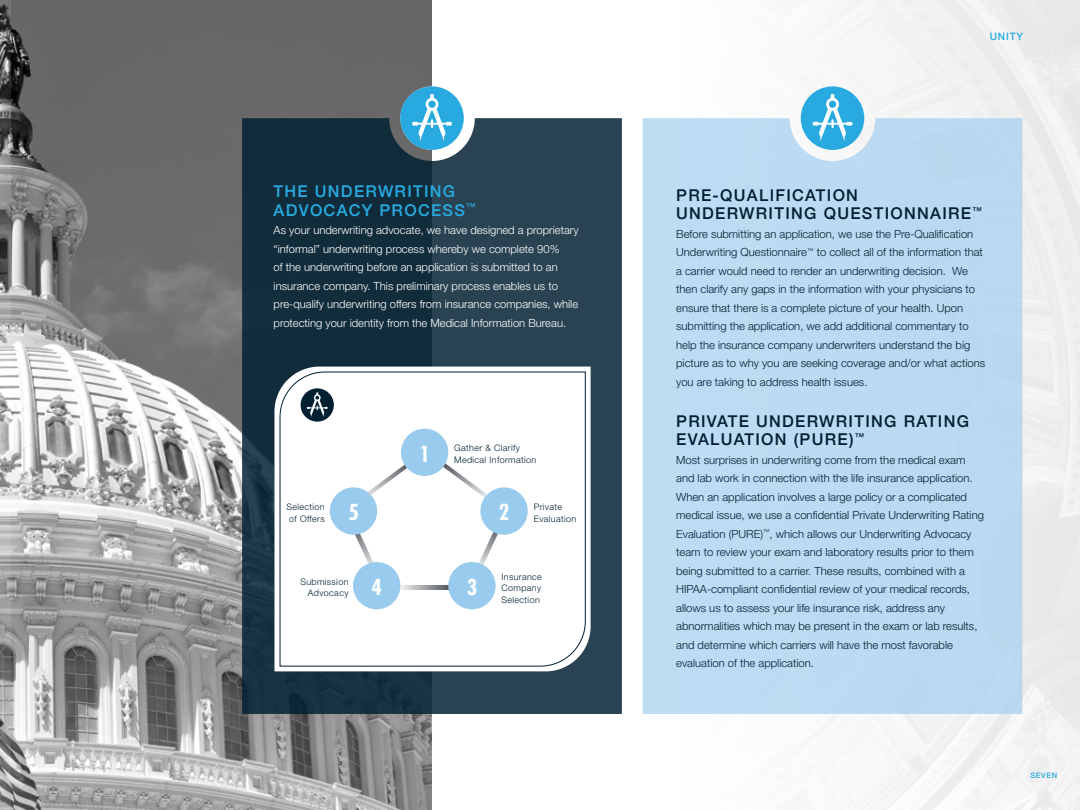
<style>
.page{position:relative;width:1080px;height:810px;background:#fff}
.page>*{position:absolute;margin:0;border:0;box-sizing:border-box;transform-origin:0 0}
.t1{font:700 24.25px "Futura PT Cond";color:#fff}
.t2{font:500 16.25px/18.5px "Helvetica Neue";letter-spacing:.08em;color:#002032}
.t3{font:500 16.25px/18.5px "Helvetica Neue";letter-spacing:.08em;color:#28aae1}
.t4{font:300 11.25px/18.5px "Helvetica Neue";color:#002032}
.t5{font:300 11.25px/18.5px "Helvetica Neue";color:#fff}
.t6{font:500 10.12px "Helvetica Neue";letter-spacing:.08em;color:#28aae1}
.t7{font:300 9px/11.5px "Helvetica Neue";letter-spacing:.04em;color:#002032}
.t8{font:500 7.5px "Helvetica Neue";letter-spacing:.08em;color:#28aae1}
</style>
<div class="page">
<img style="left:642px;top:0;width:438px;height:810px">
<img style="left:11px;top:0;width:421px;height:810px">
<svg style="left:242px;top:118px;width:380px;height:596px;background:#1f3948"></svg>
<svg style="left:274px;top:367px;width:317px;height:304px"></svg>
<svg style="left:0;top:0;width:11px;height:810px;background:#969696"></svg>
<div style="left:643px;top:118px;width:379px;height:596px;background:#bcdbf2"></div>
<svg style="left:279px;top:371px;width:307px;height:296px"></svg>
<svg style="left:400px;top:86px;width:64px;height:64px"></svg>
<svg style="left:801px;top:86px;width:63px;height:64px"></svg>
<svg style="left:301px;top:388px;width:33px;height:34px"></svg>
<svg style="left:341px;top:446px;width:170px;height:144px"></svg>
<svg style="left:400px;top:585px;width:48px;height:5px"></svg>
<div style="left:401px;top:429px;width:47px;height:47px;background:#99cbee;border-radius:50%"></div>
<div style="left:480px;top:487px;width:48px;height:48px;background:#99cbee;border-radius:50%"></div>
<div style="left:330px;top:487px;width:47px;height:48px;background:#99cbee;border-radius:50%"></div>
<div style="left:353px;top:562px;width:47px;height:47px;background:#99cbee;border-radius:50%"></div>
<div style="left:448px;top:562px;width:48px;height:47px;background:#99cbee;border-radius:50%"></div>
<h2 class="t3" style="left:274px;top:181px;width:204px">THE UNDERWRITING<br>ADVOCACY PROCESS<sup>™</sup></h2>
<p class="t5" style="left:274px;top:220px;width:307px">As your underwriting advocate, we have designed a proprietary “informal” underwriting process whereby we complete 90%<br>of the underwriting before an application is submitted to an insurance company. This preliminary process enables us to pre-qualify underwriting offers from insurance companies, while protecting your identity from the Medical Information Bureau.</p>
<p class="t7" style="left:287px;top:501px;width:40px">Selection of Offers</p>
<h1 class="t1" style="left:419px;top:440px;width:12px">1</h1>
<p class="t7" style="left:454px;top:442px;width:84px">Gather &amp; Clarify<br>Medical Information</p>
<h1 class="t1" style="left:348px;top:498px;width:12px">5</h1>
<h1 class="t1" style="left:499px;top:498px;width:12px">2</h1>
<p class="t7" style="left:534px;top:501px;width:44px">Private<br>Evaluation</p>
<p class="t7" style="left:300px;top:575px;width:50px;text-align:right">Submission<br>Advocacy</p>
<p class="t7" style="left:502px;top:571px;width:42px;text-align:justify">Insurance Company Selection</p>
<h1 class="t1" style="left:372px;top:573px;width:12px">4</h1>
<h1 class="t1" style="left:467px;top:573px;width:12px">3</h1>
<p class="t6" style="left:990px;top:29px;width:35px">UNITY</p>
<h2 class="t2" style="left:676px;top:184px;width:307px">PRE-QUALIFICATION<br>UNDERWRITING QUESTIONNAIRE<sup>™</sup></h2>
<p class="t4" style="left:676px;top:224px;width:311px">Before submitting an application, we use the Pre-Qualification Underwriting Questionnaire<sup>™</sup> to collect all of the information that a carrier would need to render an underwriting decision. We then clarify any gaps in the information with your physicians to ensure that there is a complete picture of your health. Upon submitting the application, we add additional commentary to help the insurance company underwriters understand the big picture as to why you are seeking coverage and/or what actions you are taking to address health issues.</p>
<h2 class="t2" style="left:676px;top:410px;width:294px">PRIVATE UNDERWRITING RATING<br>EVALUATION (PURE)<sup>™</sup></h2>
<p class="t4" style="left:676px;top:450px;width:309px">Most surprises in underwriting come from the medical exam and lab work in connection with the life insurance application.<br>When an application involves a large policy or a complicated medical issue, we use a confidential Private Underwriting Rating Evaluation (PURE)<sup>™</sup>, which allows our Underwriting Advocacy team to review your exam and laboratory results prior to them being submitted to a carrier. These results, combined with a HIPAA-compliant confidential review of your medical records, allows us to assess your life insurance risk, address any abnormalities which may be present in the exam or lab results, and determine which carriers will have the most favorable evaluation of the application.</p>
<p class="t8" style="left:1030px;top:770px;width:28px">SEVEN</p>
</div>
